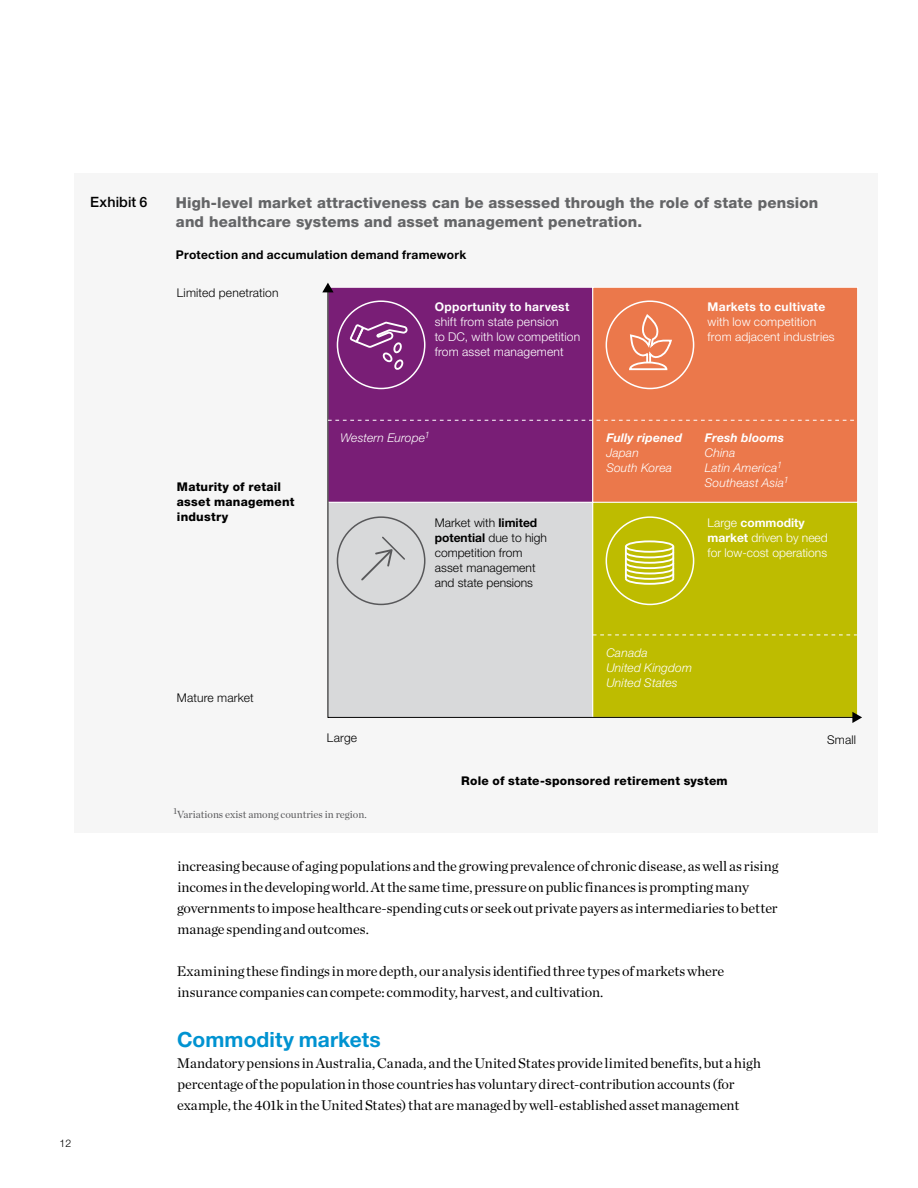
<style>
.page{position:relative;width:918px;height:1188px;background:#fff}
.page>*{position:absolute;margin:0;border:0;box-sizing:border-box;transform-origin:0 0}
.t1{font:700 21px "Helvetica Neue LT Std";letter-spacing:.005em;color:#0093d1}
.t2{font:800 15px/19.5px "Helvetica Neue LT Std";letter-spacing:.01em;color:#646567}
.t3{font:14.25px/21px "Chronicle Deck";color:#000}
.t4{font:500 14.25px "Helvetica Neue LT Std";letter-spacing:.01em;color:#000}
.t5{font:300 12px/15px "Helvetica Neue LT Std";letter-spacing:.015em;color:#fff}
.t6{font:300 12px/15px "Helvetica Neue LT Std";letter-spacing:.005em;color:#000}
.t7{font:italic 300 12px/15px "Helvetica Neue LT Std";letter-spacing:.015em;color:#fff}
.t8{font:800 12px/15px "Helvetica Neue LT Std";letter-spacing:.02em;color:#000}
.t9{font:700 12px "Helvetica Neue LT Std";letter-spacing:.02em;color:#000}
.t10{font:700 12px "Helvetica Neue LT Std";letter-spacing:.02em;color:#fff}
.t11{font:italic 700 12px "Helvetica Neue LT Std";letter-spacing:.015em;color:#fff}
.t12{font:10.5px "Chronicle Deck";color:#58585a}
.t13{font:300 10.5px "Helvetica Neue LT Std";color:#000}
.s1{font-weight:700}
</style>
<div class="page">
<div style="left:75px;top:173px;width:803px;height:659px;background:#f6f6f6"></div>
<svg style="left:327px;top:290px;width:528px;height:428px;background:#be8c68"></svg>
<svg style="left:322px;top:283px;width:12px;height:9px"></svg>
<svg style="left:852px;top:712px;width:10px;height:11px"></svg>
<svg style="left:328px;top:420px;width:529px;height:1px"></svg>
<svg style="left:593px;top:635px;width:264px;height:1px"></svg>
<div style="left:337px;top:300px;width:88px;height:89px;border:2px solid #fff;border-radius:50%"></div>
<div style="left:606px;top:300px;width:88px;height:89px;border:2px solid #fff;border-radius:50%"></div>
<div style="left:606px;top:516px;width:88px;height:89px;border:2px solid #fff;border-radius:50%"></div>
<div style="left:337px;top:516px;width:88px;height:89px;border:2px solid #58585a;border-radius:50%"></div>
<svg style="left:348px;top:320px;width:61px;height:51px;background:#8d408b"></svg>
<svg style="left:628px;top:312px;width:45px;height:59px;background:#ee916c"></svg>
<div style="left:625px;top:540px;width:49px;height:13px;border:2px solid #fff;border-radius:50%"></div>
<svg style="left:624px;top:550px;width:51px;height:36px"></svg>
<hr style="left:625px;top:547px;width:2px;height:32px;background:#fff">
<hr style="left:672px;top:547px;width:2px;height:32px;background:#fff">
<svg style="left:359px;top:535px;width:47px;height:47px;background:#cdcecf"></svg>
<p class="t4" style="left:90px;top:193px;width:59px">Exhibit 6</p>
<p class="t2" style="left:176px;top:193px;width:644px">High-level market attractiveness can be assessed through the role of state pension and healthcare systems and asset management penetration.</p>
<p class="t9" style="left:176px;top:248px;width:292px">Protection and accumulation demand framework</p>
<p class="t6" style="left:177px;top:285px;width:103px">Limited penetration</p>
<p class="t10" style="left:435px;top:300px;width:136px">Opportunity to harvest</p>
<p class="t5" style="left:435px;top:314px;width:147px">shift from state pension<br>to DC, with low competition from asset management</p>
<p class="t10" style="left:708px;top:300px;width:119px">Markets to cultivate</p>
<p class="t5" style="left:708px;top:314px;width:129px">with low competition from adjacent industries</p>
<p class="t13" style="left:60px;top:1137px;width:13px">12</p>
<p class="t8" style="left:177px;top:479px;width:119px">Maturity of retail asset management industry</p>
<p class="t6" style="left:177px;top:690px;width:78px">Mature market</p>
<p class="t7" style="left:340px;top:430px;width:91px">Western Europe<sup>1</sup></p>
<p class="t11" style="left:606px;top:430px;width:77px">Fully ripened</p>
<p class="t7" style="left:606px;top:445px;width:67px">Japan<br>South Korea</p>
<p class="t6" style="left:435px;top:515px;width:114px">Market with <span class="s1">limited potential</span> due to high competition from asset management and state pensions</p>
<p class="t11" style="left:705px;top:430px;width:81px">Fresh blooms</p>
<p class="t7" style="left:705px;top:445px;width:85px">China<br>Latin America<sup>1<br></sup>Southeast Asia<sup>1</sup></p>
<p class="t5" style="left:708px;top:515px;width:122px">Large <span class="s1">commodity market</span> driven by need for low-cost operations</p>
<p class="t7" style="left:606px;top:645px;width:87px">Canada<br>United Kingdom<br>United States</p>
<p class="t6" style="left:327px;top:730px;width:32px">Large</p>
<p class="t6" style="left:827px;top:732px;width:31px">Small</p>
<p class="t8" style="left:461px;top:773px;width:268px">Role of state-sponsored retirement system</p>
<p class="t12" style="left:173px;top:806px;width:195px"><sup>1</sup>Variations exist among countries in region.</p>
<p class="t3" style="left:177px;top:854px;width:603px">increasing because of aging populations and the growing prevalence of chronic disease, as well as rising incomes in the developing world. At the same time, pressure on public finances is prompting many governments to impose healthcare-spending cuts or seek out private payers as intermediaries to better manage spending and outcomes.</p>
<p class="t3" style="left:177px;top:959px;width:549px">Examining these findings in more depth, our analysis identified three types of markets where insurance companies can compete: commodity, harvest, and cultivation.</p>
<h1 class="t1" style="left:177px;top:1026px;width:205px">Commodity markets</h1>
<p class="t3" style="left:177px;top:1051px;width:586px">Mandatory pensions in Australia, Canada, and the United States provide limited benefits, but a high percentage of the population in those countries has voluntary direct-contribution accounts (for example, the 401k in the United States) that are managed by well-established asset management</p>
</div>
